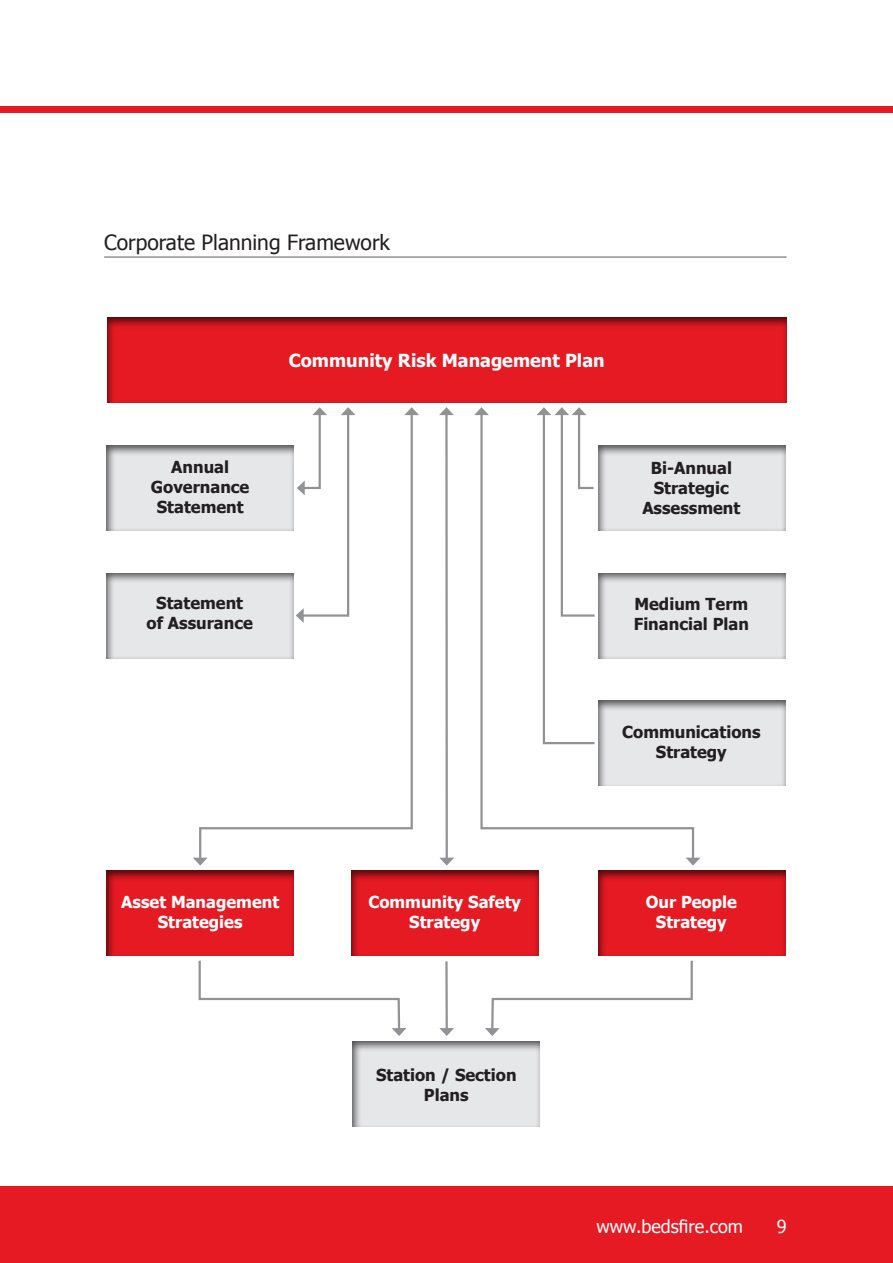
<style>
.page{position:relative;width:893px;height:1263px;background:#fff}
.page>*{position:absolute;margin:0;border:0;box-sizing:border-box;transform-origin:0 0}
.t1{font:21px "Tahoma";color:#231f20}
.t2{font:700 18px "Tahoma";color:#fff}
.t3{font:18px "Tahoma";color:#fff}
.t4{font:700 16.5px/19.8px "Tahoma";color:#231f20;text-align:center}
.t5{font:700 16.5px/19.8px "Tahoma";color:#fff;text-align:center}
</style>
<div class="page">
<div style="left:0;top:1186px;width:893px;height:77px;background:#e51a23"></div>
<div style="left:0;top:106px;width:893px;height:7px;background:#e51a23"></div>
<hr style="left:104px;top:256px;width:683px;height:2px;background:#919295">
<div style="left:105px;top:315px;width:682px;height:89px;background:#231f20;opacity:.75"></div>
<div style="left:105px;top:443px;width:190px;height:89px;background:#231f20;opacity:.75"></div>
<div style="left:103px;top:571px;width:191px;height:88px;background:#231f20;opacity:.75"></div>
<div style="left:349px;top:869px;width:190px;height:87px;background:#231f20;opacity:.75"></div>
<div style="left:105px;top:869px;width:190px;height:87px;background:#231f20;opacity:.75"></div>
<div style="left:595px;top:869px;width:191px;height:87px;background:#231f20;opacity:.75"></div>
<div style="left:596px;top:698px;width:190px;height:89px;background:#231f20;opacity:.75"></div>
<div style="left:595px;top:443px;width:191px;height:89px;background:#231f20;opacity:.75"></div>
<div style="left:595px;top:571px;width:191px;height:88px;background:#231f20;opacity:.75"></div>
<div style="left:351px;top:1039px;width:190px;height:88px;background:#231f20;opacity:.75"></div>
<hr style="left:445px;top:413px;width:3px;height:446px;background:#919295">
<svg style="left:440px;top:858px;width:14px;height:7px"></svg>
<svg style="left:439px;top:407px;width:15px;height:8px"></svg>
<svg style="left:198px;top:411px;width:216px;height:447px"></svg>
<svg style="left:404px;top:407px;width:15px;height:8px"></svg>
<svg style="left:193px;top:858px;width:14px;height:7px"></svg>
<svg style="left:198px;top:960px;width:208px;height:76px"></svg>
<hr style="left:445px;top:961px;width:3px;height:69px;background:#919295">
<svg style="left:439px;top:1028px;width:15px;height:8px"></svg>
<svg style="left:485px;top:960px;width:208px;height:76px"></svg>
<svg style="left:479px;top:411px;width:216px;height:447px"></svg>
<svg style="left:474px;top:407px;width:15px;height:8px"></svg>
<svg style="left:686px;top:858px;width:14px;height:7px"></svg>
<p class="t1" style="left:104px;top:228px;width:287px">Corporate Planning Framework</p>
<p class="t4" style="left:151px;top:456px;width:100px">Annual<br>Governance<br>Statement</p>
<p class="t4" style="left:147px;top:592px;width:108px">Statement of Assurance</p>
<p class="t2" style="left:289px;top:348px;width:317px">Community Risk Management Plan</p>
<p class="t4" style="left:642px;top:457px;width:100px">Bi-Annual<br>Strategic<br>Assessment</p>
<p class="t4" style="left:634px;top:593px;width:117px;text-align:left">Medium Term<br>Financial Plan</p>
<p class="t4" style="left:622px;top:721px;width:140px">Communications<br>Strategy</p>
<p class="t5" style="left:368px;top:891px;width:154px">Community Safety<br>Strategy</p>
<p class="t5" style="left:121px;top:891px;width:160px">Asset Management<br>Strategies</p>
<p class="t5" style="left:646px;top:891px;width:93px">Our People<br>Strategy</p>
<p class="t4" style="left:376px;top:1064px;width:142px">Station / Section<br>Plans</p>
<p class="t3" style="left:597px;top:1214px;width:148px">www.bedsfire.com</p>
<p class="t3" style="left:777px;top:1214px;width:11px">9</p>
</div>
